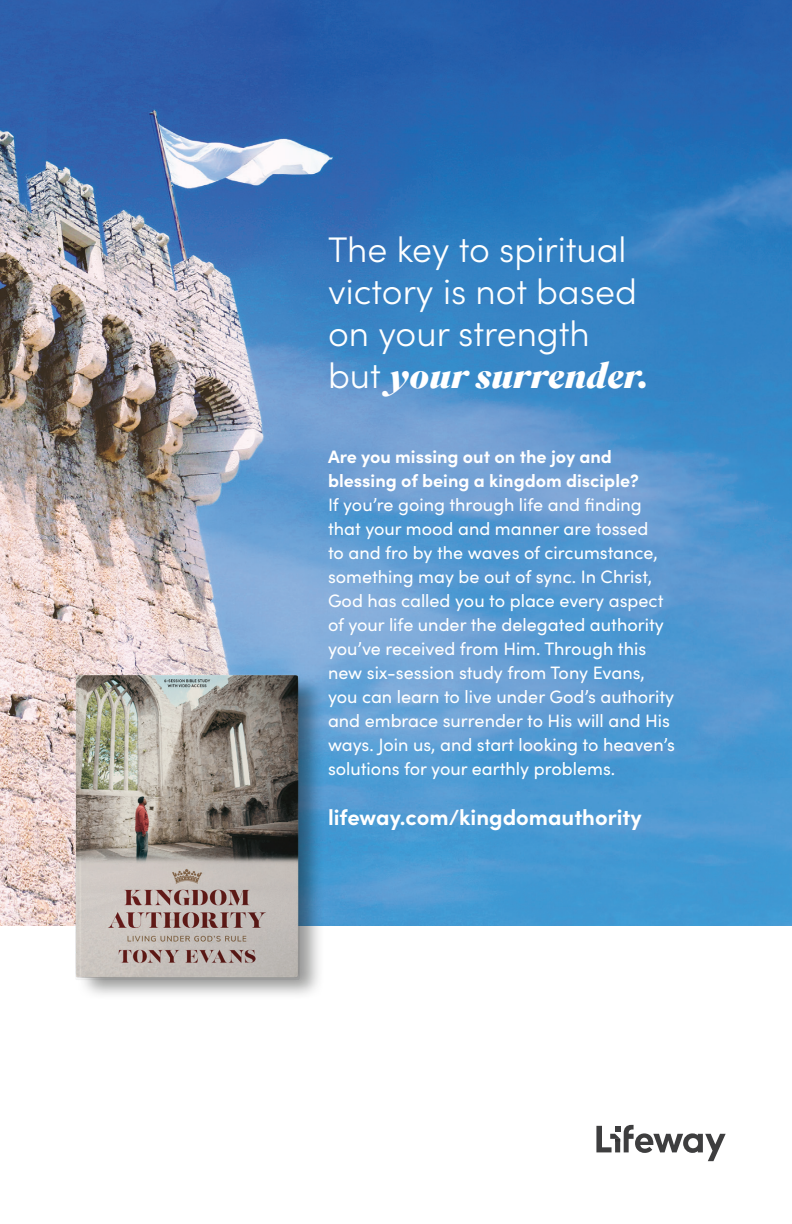
<style>
.page{position:relative;width:792px;height:1224px;background:#fff}
.page>*{position:absolute;margin:0;border:0;box-sizing:border-box;transform-origin:0 0}
.t1{font:300 35.6px/42px "Sofia Pro";color:#fff}
.t2{font:italic 900 35.6px "Superior Title";color:#fff}
.t3{font:700 22px "Sofia Pro";color:#fff}
.t4{font:18px/24px "Sofia Pro";color:#fff}
.t5{font:700 18px/24px "Sofia Pro";color:#fff}
.s1{font-family:"Sofia Pro";font-weight:300;font-style:normal}
</style>
<div class="page">
<svg style="left:596px;top:1125px;width:130px;height:36px"></svg>
<img style="left:0;top:0;width:792px;height:926px">
<img style="left:50px;top:631px;width:310px;height:364px">
<h1 class="t1" style="left:328px;top:226px;width:311px">The key to spiritual victory is not based on your strength</h1>
<h1 class="t2" style="left:328px;top:355px;width:323px"><span class="s1">but</span> your surrender.</h1>
<p class="t5" style="left:328px;top:443px;width:313px">Are you missing out on the joy and blessing of being a kingdom disciple?</p>
<p class="t4" style="left:328px;top:492px;width:348px">If you’re going through life and finding that your mood and manner are tossed<br>to and fro by the waves of circumstance, something may be out of sync. In Christ, God has called you to place every aspect of your life under the delegated authority you’ve received from Him. Through this new six-session study from Tony Evans, you can learn to live under God’s authority and embrace surrender to His will and His ways. Join us, and start looking to heaven’s solutions for your earthly problems.</p>
<p class="t3" style="left:328px;top:801px;width:315px">lifeway.com/kingdomauthority</p>
</div>
